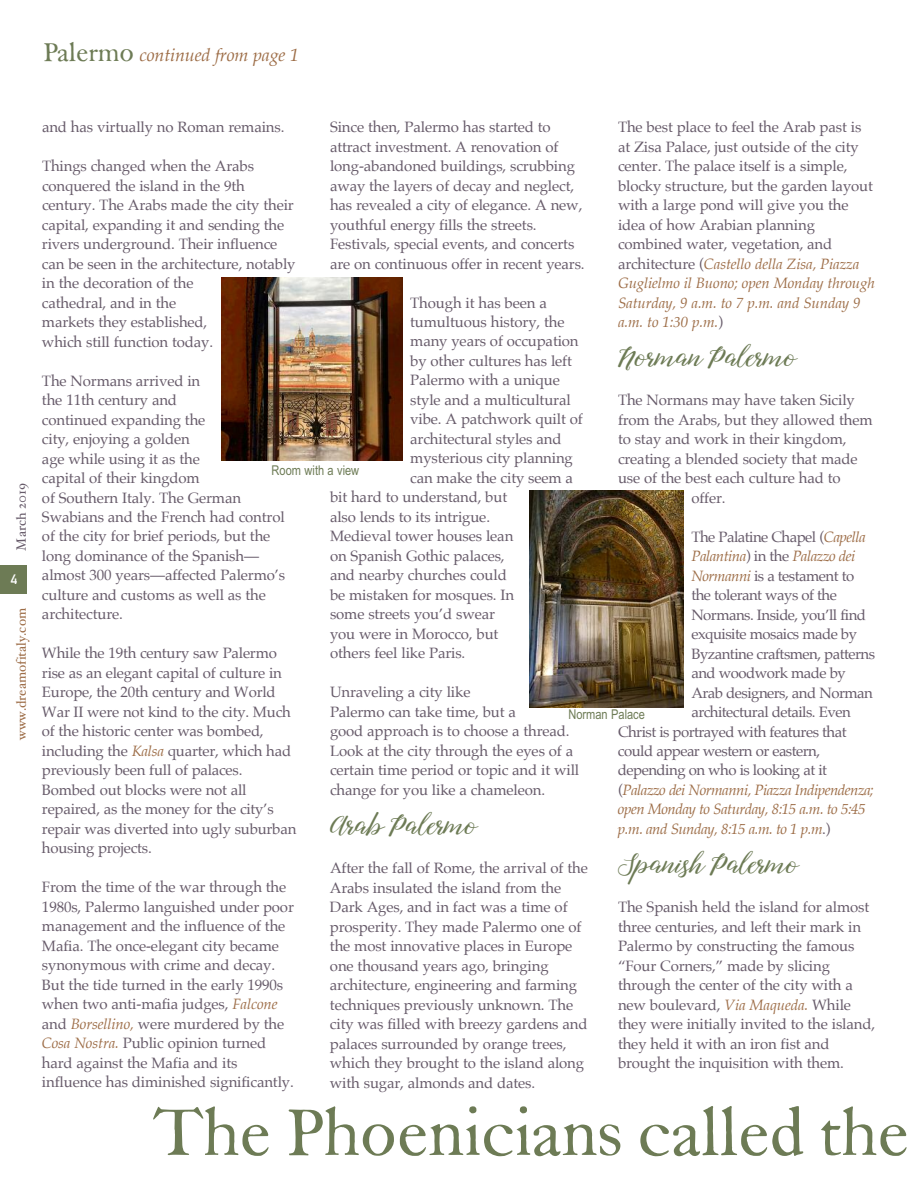
<style>
.page{position:relative;width:918px;height:1188px;background:#fff}
.page>*{position:absolute;margin:0;border:0;box-sizing:border-box;transform-origin:0 0}
.t1{font:69px "F Caslon Thirty ITC";letter-spacing:-.01em;color:#6d7b55}
.t2{font:27px "Nightcall";letter-spacing:-.01em;color:#6d7b55}
.t3{font:italic 18px "Palatino";letter-spacing:-.01em;color:#9d6d47}
.t4{font:15px/19.5px "Palatino";letter-spacing:-.01em;color:#675b6a}
.t5{font:15px "Palatino";letter-spacing:-.035em;color:#675b6a}
.t6{font:italic 15px "Palatino";letter-spacing:-.035em;color:#9d6d47}
.t7{font:13.5px "Arial Narrow";color:#6d7b55}
.t8{font:13.5px "Hoefler Text";color:#9d6d47}
.t9{font:13.5px "Hoefler Text";color:#675b6a}
.t10{font:13.5px "DIN Mittelschrift";color:#fff}
.s1{font-family:"F Caslon Thirty ITC";font-style:normal;font-size:27px;color:#6d7b55}
.s2{font-style:italic;color:#9d6d47}
.s3{font-style:normal;color:#675b6a}
</style>
<div class="page">
<div style="left:0;top:566px;width:27px;height:28px;background:#6d7b55"></div>
<img style="left:221px;top:278px;width:182px;height:182px">
<img style="left:529px;top:491px;width:155px;height:217px">
<p class="t3" style="left:43px;top:46px;width:258px"><span class="s1">Palermo</span> continued from page 1</p>
<p class="t9" style="left:13px;top:550px;width:69px;rotate:-90deg">March 2019</p>
<p class="t10" style="left:11px;top:574px;width:8px">4</p>
<p class="t8" style="left:13px;top:740px;width:133px;rotate:-90deg">www.dreamofitaly.com</p>
<p class="t4" style="left:42px;top:118px;width:244px">and has virtually no Roman remains.</p>
<p class="t4" style="left:42px;top:157px;width:255px">Things changed when the Arabs conquered the island in the 9th century. The Arabs made the city their capital, expanding it and sending the rivers underground. Their influence can be seen in the architecture, notably in the decoration of the<br>cathedral, and in the<br>markets they established,<br>which still function today.</p>
<p class="t4" style="left:42px;top:372px;width:245px">The Normans arrived in<br>the 11th century and<br>continued expanding the<br>city, enjoying a golden<br>age while using it as the<br>capital of their kingdom<br>of Southern Italy. The German<br>Swabians and the French had control of the city for brief periods, but the long dominance of the Spanish— almost 300 years—affected Palermo’s culture and customs as well as the architecture.</p>
<p class="t4" style="left:42px;top:645px;width:256px">While the 19th century saw Palermo rise as an elegant capital of culture in Europe, the 20th century and World War II were not kind to the city. Much of the historic center was bombed, including the <span class="s2">Kalsa</span> quarter, which had previously been full of palaces.<br>Bombed out blocks were not all repaired, as the money for the city’s repair was diverted into ugly suburban housing projects.</p>
<p class="t4" style="left:42px;top:879px;width:254px">From the time of the war through the 1980s, Palermo languished under poor management and the influence of the Mafia. The once-elegant city became synonymous with crime and decay.<br>But the tide turned in the early 1990s when two anti-mafia judges, <span class="s2">Falcone </span>and <span class="s2">Borsellino,</span> were murdered by the <span class="s2">Cosa Nostra.</span> Public opinion turned hard against the Mafia and its influence has diminished significantly.</p>
<h1 class="t1" style="left:152px;top:1107px;width:759px">The Phoenicians called the</h1>
<p class="t4" style="left:330px;top:118px;width:256px">Since then, Palermo has started to attract investment. A renovation of long-abandoned buildings, scrubbing away the layers of decay and neglect, has revealed a city of elegance. A new, youthful energy fills the streets.<br>Festivals, special events, and concerts are on continuous offer in recent years.</p>
<p class="t4" style="left:410px;top:294px;width:138px">Though it has been a</p>
<p class="t4" style="left:410px;top:313px;width:156px">tumultuous history, the</p>
<p class="t4" style="left:410px;top:333px;width:170px">many years of occupation</p>
<p class="t4" style="left:410px;top:352px;width:163px">by other cultures has left</p>
<p class="t4" style="left:410px;top:372px;width:151px">Palermo with a unique</p>
<p class="t4" style="left:410px;top:391px;width:162px">style and a multicultural</p>
<p class="t4" style="left:410px;top:411px;width:174px">vibe. A patchwork quilt of</p>
<p class="t4" style="left:410px;top:430px;width:153px">architectural styles and</p>
<p class="t4" style="left:410px;top:450px;width:164px">mysterious city planning</p>
<p class="t4" style="left:410px;top:469px;width:164px">can make the city seem a</p>
<p class="t4" style="left:330px;top:489px;width:179px">bit hard to understand, but</p>
<p class="t4" style="left:330px;top:508px;width:162px">also lends to its intrigue.</p>
<p class="t4" style="left:330px;top:528px;width:185px">Medieval tower houses lean</p>
<p class="t4" style="left:330px;top:547px;width:176px">on Spanish Gothic palaces,</p>
<p class="t4" style="left:330px;top:567px;width:178px">and nearby churches could</p>
<p class="t4" style="left:330px;top:586px;width:186px">be mistaken for mosques. In</p>
<p class="t4" style="left:330px;top:606px;width:167px">some streets you’d swear</p>
<p class="t4" style="left:330px;top:625px;width:170px">you were in Morocco, but</p>
<p class="t4" style="left:330px;top:645px;width:137px">others feel like Paris.</p>
<p class="t4" style="left:330px;top:684px;width:251px">Unraveling a city like<br>Palermo can take time, but a<br>good approach is to choose a thread.<br>Look at the city through the eyes of a certain time period or topic and it will change for you like a chameleon.</p>
<h2 class="t2" style="left:330px;top:813px;width:149px">Arab Palermo</h2>
<p class="t4" style="left:330px;top:859px;width:260px">After the fall of Rome, the arrival of the Arabs insulated the island from the Dark Ages, and in fact was a time of prosperity. They made Palermo one of the most innovative places in Europe one thousand years ago, bringing architecture, engineering and farming techniques previously unknown. The city was filled with breezy gardens and palaces surrounded by orange trees, which they brought to the island along with sugar, almonds and dates.</p>
<p class="t4" style="left:618px;top:118px;width:259px">The best place to feel the Arab past is at Zisa Palace, just outside of the city center. The palace itself is a simple, blocky structure, but the garden layout with a large pond will give you the idea of how Arabian planning combined water, vegetation, and architecture (<span class="s2">Castello della Zisa, Piazza Guglielmo il Buono; open Monday through Saturday, 9 a.m. to 7 p.m. and Sunday 9 a.m. to 1:30 p.m.</span>)</p>
<h2 class="t2" style="left:618px;top:345px;width:180px">Norman Palermo</h2>
<p class="t4" style="left:618px;top:391px;width:238px">The Normans may have taken Sicily</p>
<p class="t4" style="left:618px;top:411px;width:256px">from the Arabs, but they allowed them</p>
<p class="t4" style="left:618px;top:430px;width:230px">to stay and work in their kingdom,</p>
<p class="t4" style="left:618px;top:450px;width:241px">creating a blended society that made</p>
<p class="t4" style="left:618px;top:469px;width:224px">use of the best each culture had to</p>
<p class="t4" style="left:691px;top:489px;width:36px">offer.</p>
<p class="t5" style="left:691px;top:529px;width:176px">The Palatine Chapel (<span class="s2">Capella</span></p>
<p class="t6" style="left:691px;top:549px;width:165px">Palantina<span class="s3">) in the</span> Palazzo dei</p>
<p class="t5" style="left:691px;top:568px;width:164px"><span class="s2">Normanni</span> is a testament to</p>
<p class="t5" style="left:691px;top:588px;width:147px">the tolerant ways of the</p>
<p class="t5" style="left:691px;top:607px;width:176px">Normans. Inside, you’ll find</p>
<p class="t5" style="left:691px;top:627px;width:167px">exquisite mosaics made by</p>
<p class="t5" style="left:691px;top:646px;width:185px">Byzantine craftsmen, patterns</p>
<p class="t5" style="left:691px;top:666px;width:156px">and woodwork made by</p>
<p class="t5" style="left:691px;top:685px;width:183px">Arab designers, and Norman</p>
<p class="t5" style="left:691px;top:705px;width:161px">architectural details. Even</p>
<p class="t5" style="left:618px;top:724px;width:230px">Christ is portrayed with features that</p>
<p class="t5" style="left:618px;top:744px;width:204px">could appear western or eastern,</p>
<p class="t5" style="left:618px;top:763px;width:211px">depending on who is looking at it</p>
<p class="t6" style="left:618px;top:783px;width:258px"><span class="s3">(</span>Palazzo dei Normanni, Piazza Indipendenza;</p>
<p class="t6" style="left:618px;top:802px;width:249px">open Monday to Saturday, 8:15 a.m. to 5:45</p>
<p class="t6" style="left:618px;top:822px;width:214px">p.m. and Sunday, 8:15 a.m. to 1 p.m<span class="s3">.)</span></p>
<h2 class="t2" style="left:618px;top:852px;width:182px">Spanish Palermo</h2>
<p class="t4" style="left:618px;top:898px;width:259px">The Spanish held the island for almost three centuries, and left their mark in Palermo by constructing the famous “Four Corners,” made by slicing through the center of the city with a new boulevard, <span class="s2">Via Maqueda.</span> While they were initially invited to the island, they held it with an iron fist and brought the inquisition with them.</p>
<p class="t7" style="left:272px;top:462px;width:89px">Room with a view</p>
<p class="t7" style="left:568px;top:707px;width:78px">Norman Palace</p>
</div>
